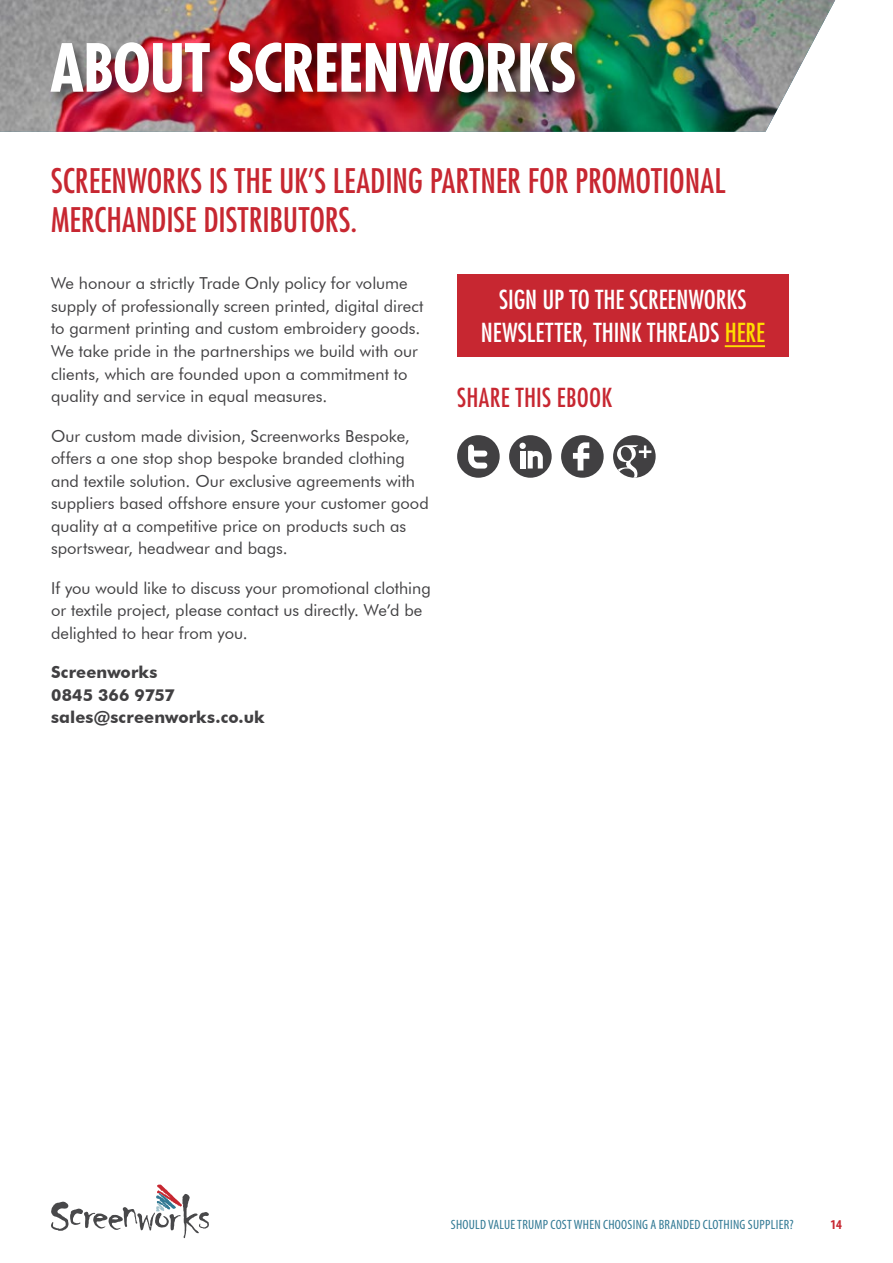
<style>
.page{position:relative;width:893px;height:1263px;background:#fff}
.page>*{position:absolute;margin:0;border:0;box-sizing:border-box;transform-origin:0 0}
.t1{font:700 condensed 64.5px "Futura";letter-spacing:-.015em;color:#fff}
.t2{font:condensed 33px/39px "Futura";color:#c72731}
.t3{font:condensed 25.5px/33px "Futura";color:#fff;text-align:center}
.t4{font:condensed 25.5px "Futura";letter-spacing:.01em;color:#c72731}
.t5{font:16.5px/22.5px "Futura BT";color:#414042}
.t6{font:700 16.5px/22.5px "Futura BT";letter-spacing:.005em;color:#414042}
.t7{font:condensed 13.5px "Myriad Pro";letter-spacing:.02em;color:#317994}
.t8{font:700 condensed 13.5px "Myriad Pro";color:#c72731}
.s1{color:#fd0}
</style>
<div class="page">
<img style="left:0;top:0;width:835px;height:132px">
<div style="left:49px;top:41px;width:539px;height:66px;background:#000;opacity:.5"></div>
<svg style="left:51px;top:1184px;width:158px;height:54px"></svg>
<div style="left:457px;top:274px;width:332px;height:82px;background:#c72731"></div>
<hr style="left:725px;top:345px;width:40px;height:2px;background:#fd0">
<div style="left:457px;top:435px;width:43px;height:43px;background:#414042;border-radius:50%"></div>
<svg style="left:468px;top:445px;width:19px;height:24px"></svg>
<div style="left:509px;top:435px;width:43px;height:43px;background:#414042;border-radius:50%"></div>
<div style="left:520px;top:451px;width:5px;height:17px;background:#fff"></div>
<svg style="left:528px;top:451px;width:15px;height:17px"></svg>
<div style="left:519px;top:443px;width:7px;height:6px;background:#fff;border-radius:50%"></div>
<div style="left:561px;top:435px;width:43px;height:43px;background:#414042;border-radius:50%"></div>
<svg style="left:573px;top:442px;width:16px;height:28px"></svg>
<div style="left:613px;top:435px;width:43px;height:43px;background:#414042;border-radius:50%"></div>
<svg style="left:615px;top:445px;width:36px;height:33px"></svg>
<h1 class="t1" style="left:50px;top:26px;width:528px">ABOUT SCREENWORKS</h1>
<h2 class="t2" style="left:51px;top:161px;width:676px">SCREENWORKS IS THE UK’S LEADING PARTNER FOR PROMOTIONAL<br>MERCHANDISE DISTRIBUTORS.</h2>
<p class="t5" style="left:51px;top:272px;width:374px">We honour a strictly Trade Only policy for volume supply of professionally screen printed, digital direct to garment printing and custom embroidery goods.<br>We take pride in the partnerships we build with our clients, which are founded upon a commitment to quality and service in equal measures.</p>
<p class="t5" style="left:51px;top:424px;width:379px">Our custom made division, Screenworks Bespoke, offers a one stop shop bespoke branded clothing and textile solution. Our exclusive agreements with suppliers based offshore ensure your customer good quality at a competitive price on products such as sportswear, headwear and bags.</p>
<p class="t5" style="left:51px;top:576px;width:381px">If you would like to discuss your promotional clothing or textile project, please contact us directly. We’d be delighted to hear from you.</p>
<p class="t6" style="left:51px;top:661px;width:215px">Screenworks<br>0845 366 9757 sales@screenworks.co.uk</p>
<h3 class="t3" style="left:481px;top:283px;width:286px">SIGN UP TO THE SCREENWORKS<br>NEWSLETTER, THINK THREADS <span class="s1">HERE</span></h3>
<h3 class="t4" style="left:457px;top:381px;width:157px">SHARE THIS EBOOK</h3>
<p class="t7" style="left:451px;top:1216px;width:344px">SHOULD VALUE TRUMP COST WHEN CHOOSING A BRANDED CLOTHING SUPPLIER?</p>
<p class="t8" style="left:830px;top:1216px;width:13px">14</p>
</div>
